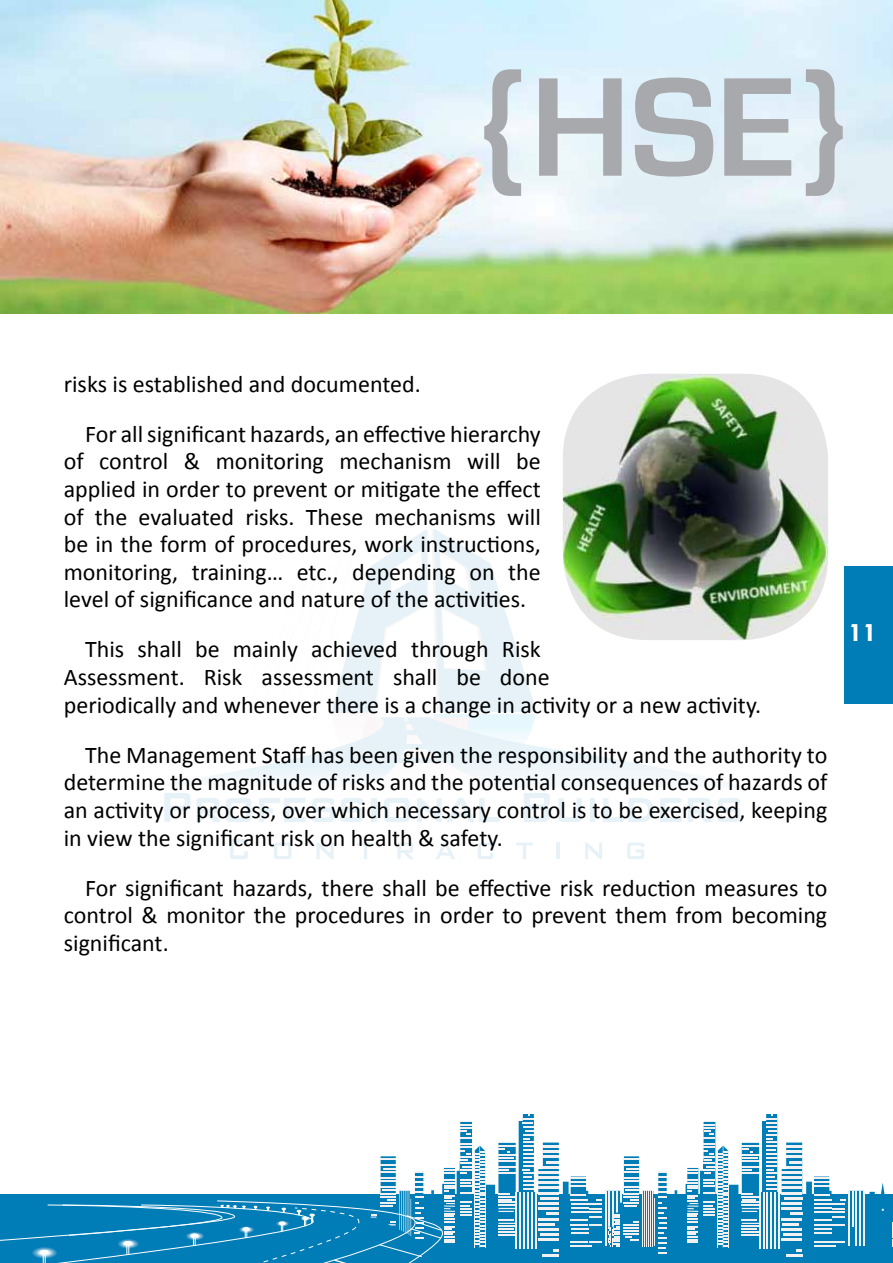
<style>
.page{position:relative;width:893px;height:1263px;background:#fff}
.page>*{position:absolute;margin:0;border:0;box-sizing:border-box;transform-origin:0 0}
.t1{font:700 145.95px "Eurostile";color:#a7a9ac}
.t2{font:700 27px "Tw Cen";color:#fff}
.t3{font:24px/27.6px "Calibri";color:#000;text-align:justify}
</style>
<div class="page">
<svg style="left:230px;top:839px;width:18px;height:20px"></svg>
<svg style="left:274px;top:842px;width:18px;height:17px"></svg>
<svg style="left:317px;top:842px;width:17px;height:17px"></svg>
<svg style="left:357px;top:842px;width:17px;height:17px"></svg>
<svg style="left:397px;top:842px;width:17px;height:17px"></svg>
<svg style="left:436px;top:842px;width:19px;height:17px"></svg>
<svg style="left:478px;top:842px;width:15px;height:17px"></svg>
<svg style="left:516px;top:842px;width:17px;height:17px"></svg>
<hr style="left:556px;top:842px;width:4px;height:17px;background:#e6f2f7">
<svg style="left:585px;top:842px;width:17px;height:17px"></svg>
<svg style="left:627px;top:842px;width:17px;height:17px"></svg>
<svg style="left:164px;top:497px;width:576px;height:325px"></svg>
<div style="left:845px;top:567px;width:48px;height:137px;background:#007db7"></div>
<svg style="left:0;top:1114px;width:893px;height:149px"></svg>
<img style="left:0;top:0;width:1px;height:313px">
<img style="left:563px;top:374px;width:265px;height:266px">
<img style="left:1px;top:0;width:892px;height:313px">
<h1 class="t1" style="left:475px;top:48px;width:379px">{HSE}</h1>
<p class="t3" style="left:85px;top:359px;width:457px;line-height:50.1px;text-indent:-21px">risks is established and documented.<br>For all significant hazards, an effective hierarchy</p>
<p class="t3" style="left:64px;top:448px;width:479px">of control &amp; monitoring mechanism will be applied in order to prevent or mitigate the effect of the evaluated risks. These mechanisms will be in the form of procedures, work instructions, monitoring, training… etc., depending on the level of significance and nature of the activities.</p>
<p class="t3" style="left:64px;top:636px;width:699px;text-align:left;text-indent:21px">This shall be mainly achieved through Risk<br>Assessment. Risk assessment shall be done<br>periodically and whenever there is a change in activity or a new activity.</p>
<p class="t3" style="left:64px;top:741px;width:765px;text-indent:21px">The Management Staff has been given the responsibility and the authority to determine the magnitude of risks and the potential consequences of hazards of an activity or process, over which necessary control is to be exercised, keeping in view the significant risk on health &amp; safety.</p>
<p class="t3" style="left:64px;top:874px;width:765px;text-indent:21px">For significant hazards, there shall be effective risk reduction measures to control &amp; monitor the procedures in order to prevent them from becoming significant.</p>
<p class="t2" style="left:848px;top:616px;width:30px">11</p>
</div>
